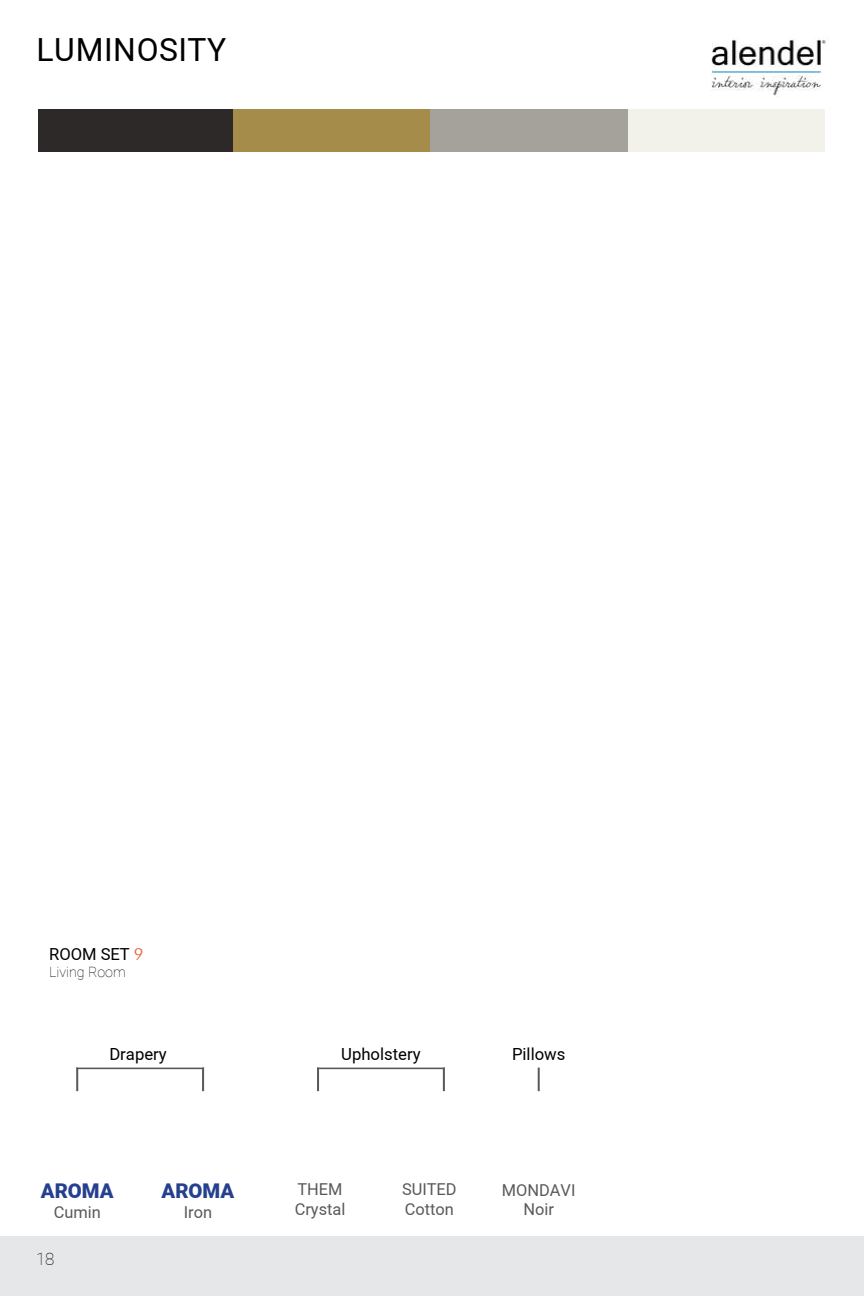
<style>
.page{position:relative;width:864px;height:1296px;background:#fff}
.page>*{position:absolute;margin:0;border:0;box-sizing:border-box;transform-origin:0 0}
.t1{font:31.8px "Araboto";letter-spacing:.02em;color:#000}
.t2{font:900 20.2px "Araboto";color:#25408f}
.t3{font:100 17px "Araboto";color:#000}
.t4{font:16.8px "Araboto";color:#000}
.t5{font:16.6px "Araboto";color:#000}
.t6{font:16.4px/19.6px "Araboto";color:#58595b}
.t7{font:100 14.2px "Araboto";color:#000}
.s1{font-family:"Futura BT";color:#e4714d}
</style>
<div class="page">
<img style="left:711px;top:39px;width:115px;height:57px">
<div style="left:0;top:1236px;width:864px;height:60px;background:#e6e7e8"></div>
<hr style="left:76px;top:1068px;width:2px;height:23px;background:#58595b">
<hr style="left:76px;top:1068px;width:128px;height:1px;background:#58595b">
<hr style="left:202px;top:1068px;width:2px;height:23px;background:#58595b">
<hr style="left:317px;top:1068px;width:2px;height:23px;background:#58595b">
<hr style="left:317px;top:1068px;width:128px;height:1px;background:#58595b">
<hr style="left:443px;top:1068px;width:2px;height:23px;background:#58595b">
<hr style="left:538px;top:1068px;width:2px;height:23px;background:#58595b">
<div style="left:38px;top:109px;width:198px;height:42px;background:#2d2928"></div>
<div style="left:233px;top:109px;width:198px;height:42px;background:#a58c4a"></div>
<div style="left:627px;top:109px;width:198px;height:42px;background:#f2f2ea"></div>
<div style="left:430px;top:109px;width:198px;height:42px;background:#a5a29b"></div>
<h1 class="t1" style="left:36px;top:27px;width:191px">LUMINOSITY</h1>
<p class="t5" style="left:49px;top:942px;width:96px">ROOM SET <span class="s1">9</span></p>
<p class="t7" style="left:49px;top:962px;width:78px">Living Room</p>
<p class="t4" style="left:109px;top:1042px;width:59px">Drapery</p>
<p class="t2" style="left:41px;top:1177px;width:74px">AROMA</p>
<p class="t6" style="left:54px;top:1203px;width:49px">Cumin</p>
<p class="t3" style="left:36px;top:1247px;width:20px">18</p>
<p class="t2" style="left:162px;top:1177px;width:74px">AROMA</p>
<p class="t6" style="left:184px;top:1203px;width:30px">Iron</p>
<p class="t4" style="left:341px;top:1042px;width:81px">Upholstery</p>
<p class="t4" style="left:512px;top:1042px;width:55px">Pillows</p>
<p class="t6" style="left:295px;top:1180px;width:52px">THEM<br>Crystal</p>
<p class="t6" style="left:402px;top:1180px;width:56px">SUITED<br>Cotton</p>
<p class="t6" style="left:502px;top:1180px;width:75px;text-align:center">MONDAVI<br>Noir</p>
</div>
